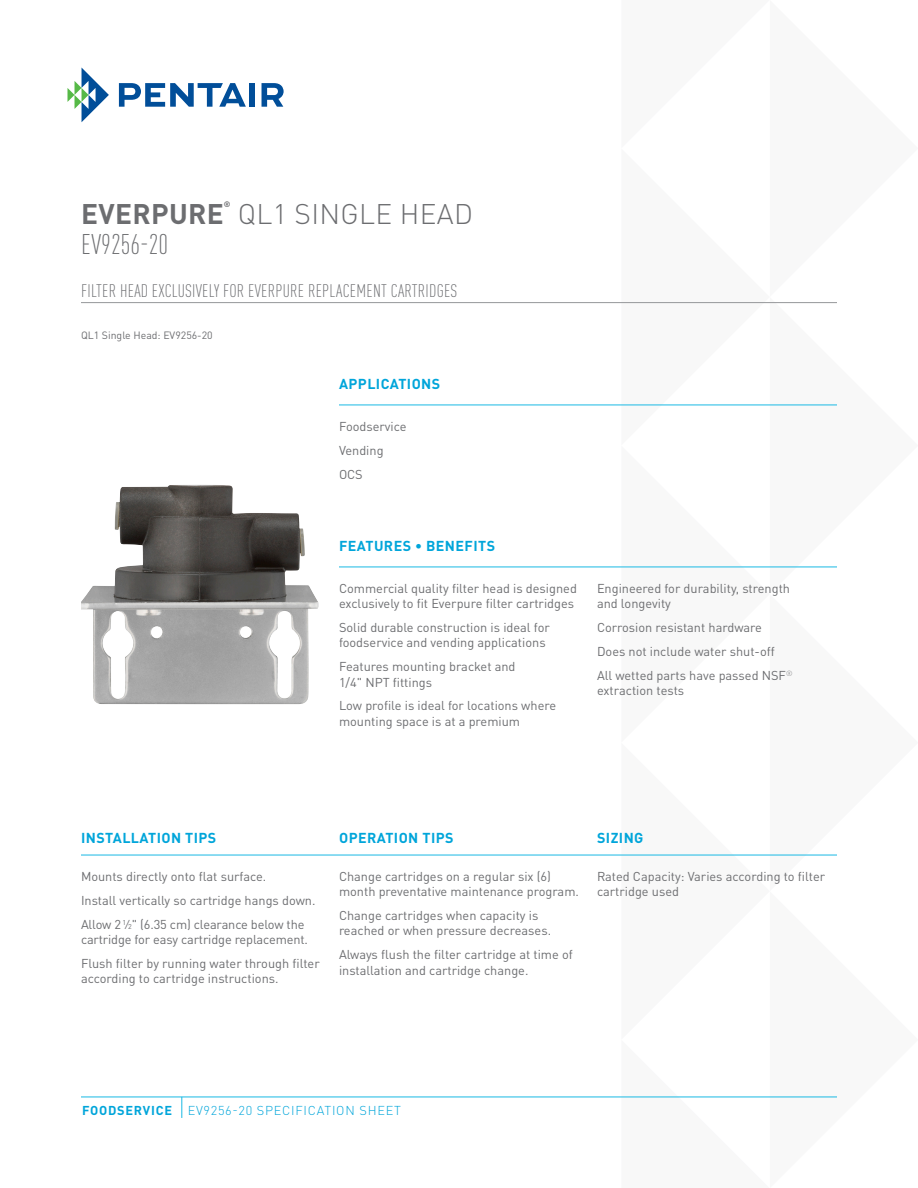
<style>
.page{position:relative;width:918px;height:1188px;background:#fff}
.page>*{position:absolute;margin:0;border:0;box-sizing:border-box;transform-origin:0 0}
.Brand_Name_Line_NS{font:300 28.05px "DIN Pro";letter-spacing:.01em;color:#6c6d70}
.Descriptor_18_7_20{font:300 condensed 28.05px "DIN Pro";color:#6c6d70}
.Brand_Name_Line_NS-2{font:700 28.05px "DIN Pro";letter-spacing:.01em;color:#6c6d70}
.Title_12_18{font:300 condensed 18px "DIN Pro";letter-spacing:.01em;color:#6c6d70}
.SubTitle_Color{font:700 14.25px "DIN Pro";letter-spacing:.03em;color:#00a5da}
.BodyCopy{font:12.75px/15.3px "DIN Pro";color:#6c6d70}
.t1{font:300 12.75px "DIN Pro";letter-spacing:.06em;color:#00a5da}
.Caption_7_10_LJ{font:10.5px "DIN Pro";color:#6c6d70}
.Brand_Name_Line_NS-3{font:700 7.8px "DIN Pro";color:#6c6d70}
.s1{font-size:7.05px}
.s2{font-weight:700}
</style>
<div class="page">
<svg style="left:621px;top:1096px;width:216px;height:1px"></svg>
<hr style="left:81px;top:1097px;width:756px;height:1px;background:#19b9e4">
<svg style="left:68px;top:68px;width:41px;height:54px"></svg>
<svg style="left:119px;top:83px;width:127px;height:24px"></svg>
<div style="left:250px;top:83px;width:5px;height:24px;background:#014e99"></div>
<svg style="left:262px;top:83px;width:22px;height:24px"></svg>
<svg style="left:181px;top:1097px;width:1px;height:21px"></svg>
<hr style="left:81px;top:302px;width:756px;height:1px;background:#95979a">
<hr style="left:339px;top:405px;width:498px;height:1px;background:#19b9e4">
<hr style="left:81px;top:855px;width:756px;height:1px;background:#19b9e4">
<img style="left:81px;top:485px;width:238px;height:219px">
<hr style="left:339px;top:567px;width:498px;height:1px;background:#19b9e4">
<p class="Brand_Name_Line_NS-2" style="left:81px;top:190px;width:144px">EVERPURE</p>
<p class="Brand_Name_Line_NS-3" style="left:224px;top:198px;width:8px">®</p>
<p class="Brand_Name_Line_NS" style="left:238px;top:192px;width:237px">QL1 SINGLE HEAD</p>
<p class="Descriptor_18_7_20" style="left:81px;top:224px;width:89px">EV9256-20</p>
<p class="Title_12_18" style="left:81px;top:278px;width:378px">FILTER HEAD EXCLUSIVELY FOR EVERPURE REPLACEMENT CARTRIDGES</p>
<p class="Caption_7_10_LJ" style="left:81px;top:327px;width:133px">QL1 Single Head: EV9256-20</p>
<p class="SubTitle_Color" style="left:339px;top:372px;width:103px">APPLICATIONS</p>
<p class="BodyCopy" style="left:339px;top:417px;width:69px">Foodservice</p>
<p class="BodyCopy" style="left:339px;top:441px;width:46px">Vending</p>
<p class="BodyCopy" style="left:339px;top:465px;width:25px">OCS</p>
<p class="SubTitle_Color" style="left:339px;top:534px;width:158px">FEATURES • BENEFITS</p>
<p class="BodyCopy" style="left:339px;top:579px;width:239px">Commercial quality filter head is designed exclusively to fit Everpure filter cartridges</p>
<p class="BodyCopy" style="left:339px;top:619px;width:212px">Solid durable construction is ideal for foodservice and vending applications</p>
<p class="BodyCopy" style="left:339px;top:658px;width:178px">Features mounting bracket and<br>1/4" NPT fittings</p>
<p class="BodyCopy" style="left:339px;top:697px;width:219px">Low profile is ideal for locations where mounting space is at a premium</p>
<p class="BodyCopy" style="left:597px;top:579px;width:195px">Engineered for durability, strength and longevity</p>
<p class="BodyCopy" style="left:597px;top:619px;width:166px">Corrosion resistant hardware</p>
<p class="BodyCopy" style="left:597px;top:642px;width:179px">Does not include water shut-off</p>
<p class="BodyCopy" style="left:597px;top:666px;width:197px">All wetted parts have passed NSF<sup>® </sup>extraction tests</p>
<p class="SubTitle_Color" style="left:81px;top:826px;width:137px">INSTALLATION TIPS</p>
<p class="SubTitle_Color" style="left:339px;top:826px;width:116px">OPERATION TIPS</p>
<p class="BodyCopy" style="left:81px;top:867px;width:187px">Mounts directly onto flat surface.</p>
<p class="BodyCopy" style="left:81px;top:891px;width:236px">Install vertically so cartridge hangs down.</p>
<p class="BodyCopy" style="left:81px;top:915px;width:229px">Allow 2 <sup>1</sup>⁄<span class="s1">2</span>" (6.35 cm) clearance below the cartridge for easy cartridge replacement.</p>
<p class="BodyCopy" style="left:81px;top:954px;width:240px">Flush filter by running water through filter according to cartridge instructions.</p>
<p class="BodyCopy" style="left:339px;top:867px;width:242px">Change cartridges on a regular six (6) month preventative maintenance program.</p>
<p class="BodyCopy" style="left:339px;top:907px;width:214px">Change cartridges when capacity is reached or when pressure decreases.</p>
<p class="BodyCopy" style="left:339px;top:946px;width:235px">Always flush the filter cartridge at time of installation and cartridge change.</p>
<p class="SubTitle_Color" style="left:597px;top:826px;width:48px">SIZING</p>
<p class="BodyCopy" style="left:597px;top:867px;width:230px">Rated Capacity: Varies according to filter cartridge used</p>
<p class="t1" style="left:82px;top:1100px;width:320px"><span class="s2">FOODSERVICE</span> EV9256-20 SPECIFICATION SHEET</p>
</div>
